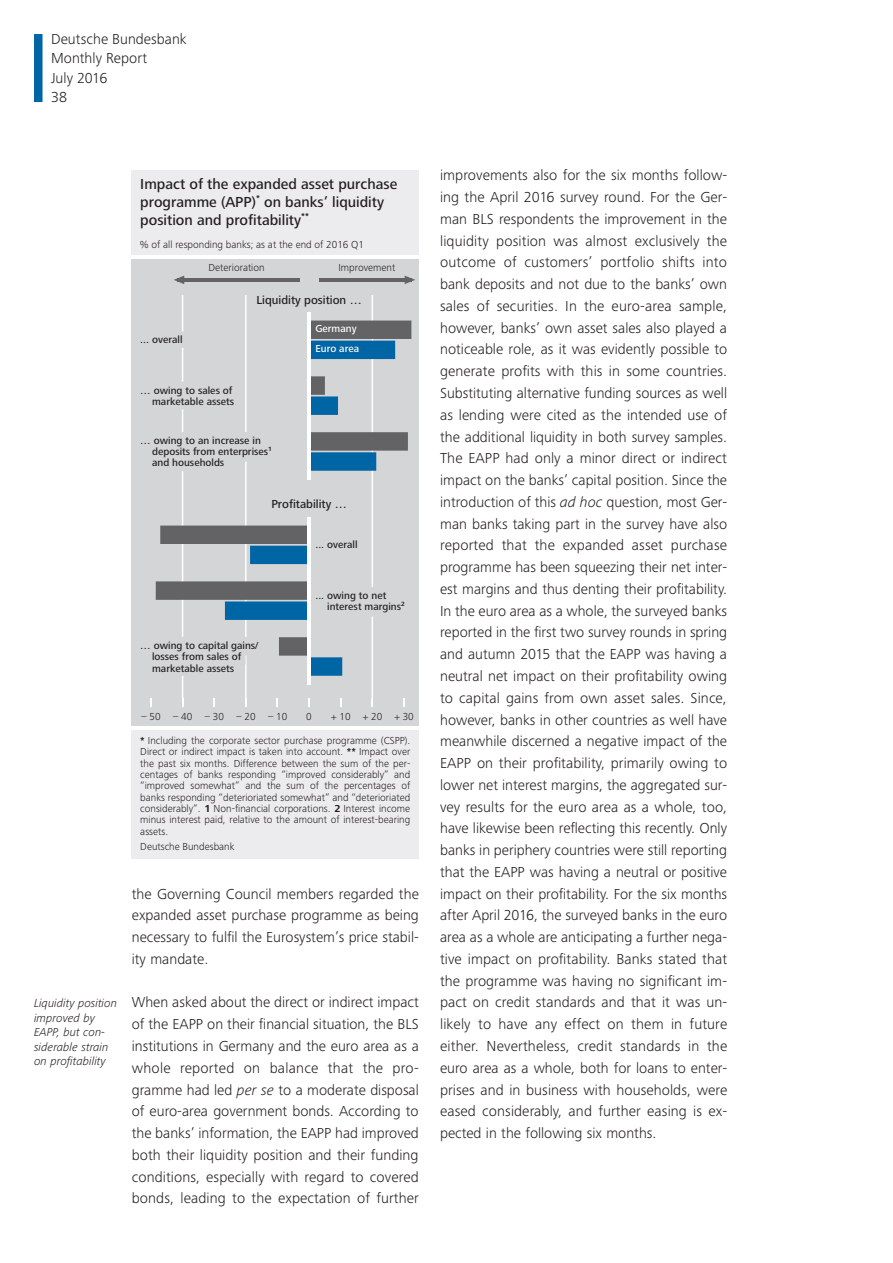
<style>
.page{position:relative;width:893px;height:1263px;background:#fff}
.page>*{position:absolute;margin:0;border:0;box-sizing:border-box;transform-origin:0 0}
.t1{font:300 15px/21.8px "Frutiger Next LTW1 G";color:#231f20;text-align:justify}
.t2{font:500 15px/18px "Frutiger Next LTCE";color:#231f20}
.t3{font:italic 300 12px/14.4px "Frutiger Next LTW1 G";color:#231f20}
.t4{font:500 12px "Frutiger Next LTCE";color:#231f20}
.t5{font:300 10.5px/11.4px "Frutiger Next LTCE";color:#231f20;text-align:justify}
.t6{font:500 10.5px/11.4px "Frutiger Next LTCE";color:#231f20}
.t7{font:500 10.5px "Frutiger Next LTCE";color:#fff}
.s1{font-weight:700}
.s2{font-style:italic}
</style>
<div class="page">
<div style="left:132px;top:170px;width:287px;height:689px;background:#ececee"></div>
<div style="left:132px;top:257px;width:287px;height:471px;background:#d4d5d7"></div>
<hr style="left:132px;top:726px;width:287px;height:3px;background:#fff">
<hr style="left:132px;top:255px;width:287px;height:3px;background:#fff">
<hr style="left:319px;top:278px;width:93px;height:3px;background:#636366">
<svg style="left:405px;top:276px;width:10px;height:8px"></svg>
<hr style="left:177px;top:278px;width:123px;height:3px;background:#636366">
<svg style="left:174px;top:276px;width:10px;height:8px"></svg>
<svg style="left:150px;top:295px;width:261px;height:412px"></svg>
<hr style="left:308px;top:312px;width:3px;height:167px;background:#fff">
<svg style="left:34px;top:34px;width:9px;height:68px"></svg>
<p class="t1" style="left:51px;top:29px;width:137px;line-height:19.4px;text-align:left">Deutsche Bundesbank<br>Monthly Report<br>July 2016<br>38</p>
<p class="t2" style="left:140px;top:176px;width:259px">Impact of the expanded asset purchase programme (APP)<sup>*</sup> on banks’ liquidity position and profitability<sup>**</sup></p>
<p class="t5" style="left:140px;top:240px;width:226px">% of all responding banks; as at the end of 2016 Q1</p>
<p class="t5" style="left:209px;top:263px;width:58px">Deterioration</p>
<p class="t5" style="left:338px;top:263px;width:58px">Improvement</p>
<p class="t6" style="left:140px;top:335px;width:44px">... overall</p>
<p class="t4" style="left:256px;top:295px;width:107px">Liquidity position …</p>
<p class="t7" style="left:315px;top:325px;width:43px">Germany</p>
<p class="t7" style="left:315px;top:344px;width:45px">Euro area</p>
<p class="t6" style="left:140px;top:385px;width:95px;text-align:right">… owing to sales of marketable assets</p>
<p class="t6" style="left:152px;top:435px;width:121px;text-indent:-12px">… owing to an increase in deposits from enterprises<sup>1 </sup>and households</p>
<p class="t4" style="left:271px;top:499px;width:77px">Profitability …</p>
<p class="t6" style="left:315px;top:540px;width:44px">... overall</p>
<p class="t6" style="left:152px;top:640px;width:108px;text-indent:-12px">… owing to capital gains/ losses from sales of marketable assets</p>
<p class="t6" style="left:327px;top:590px;width:79px;text-indent:-12px">... owing to net interest margins<sup>2</sup></p>
<p class="t3" style="left:34px;top:996px;width:84px">Liquidity position improved by<br>EAPP, but con&shy;siderable strain on profitability</p>
<p class="t5" style="left:142px;top:711px;width:147px">– 50 – 40 – 30 – 20 – 10</p>
<p class="t5" style="left:306px;top:711px;width:7px">0</p>
<p class="t5" style="left:331px;top:711px;width:84px">+ 10 + 20 + 30</p>
<p class="t5" style="left:140px;top:735px;width:272px"><span class="s1">*</span> Including the corporate sector purchase programme (CSPP).<br>Direct or indirect impact is taken into account. <span class="s1">**</span> Impact over the past six months. Difference between the sum of the per&shy;centages of banks responding “improved considerably” and “improved somewhat” and the sum of the percentages of banks responding “deterioriated somewhat” and “deterioriated considerably”. <span class="s1">1</span> Non-financial corporations. <span class="s1">2</span> Interest income minus interest paid, relative to the amount of interest-bearing assets.</p>
<p class="t5" style="left:140px;top:842px;width:96px">Deutsche Bundesbank</p>
<p class="t1" style="left:132px;top:883px;width:289px">the Governing Council members regarded the expanded asset purchase programme as being necessary to fulfil the Eurosystem’s price stabil&shy;ity mandate.</p>
<p class="t1" style="left:132px;top:991px;width:289px">When asked about the direct or indirect impact of the EAPP on their financial situation, the BLS institutions in Germany and the euro area as a whole reported on balance that the pro&shy;gramme had led <span class="s2">per se</span> to a moderate disposal of euro-area government bonds. According to the banks’ information, the EAPP had improved both their liquidity position and their funding conditions, especially with regard to covered bonds, leading to the expectation of further</p>
<p class="t1" style="left:440px;top:164px;width:289px">improvements also for the six months follow&shy;ing the April 2016 survey round. For the Ger&shy;man BLS respondents the improvement in the liquidity position was almost exclusively the outcome of customers’ portfolio shifts into bank deposits and not due to the banks’ own sales of securities. In the euro-area sample, however, banks’ own asset sales also played a noticeable role, as it was evidently possible to generate profits with this in some countries.<br>Substituting alternative funding sources as well as lending were cited as the intended use of the additional liquidity in both survey samples.<br>The EAPP had only a minor direct or indirect impact on the banks’ capital position. Since the introduction of this <span class="s2">ad hoc</span> question, most Ger&shy;man banks taking part in the survey have also reported that the expanded asset purchase programme has been squeezing their net inter&shy;est margins and thus denting their profitability.<br>In the euro area as a whole, the surveyed banks reported in the first two survey rounds in spring and autumn 2015 that the EAPP was having a neutral net impact on their profitability owing to capital gains from own asset sales. Since, however, banks in other countries as well have meanwhile discerned a negative impact of the EAPP on their profitability, primarily owing to lower net interest margins, the aggregated sur&shy;vey results for the euro area as a whole, too, have likewise been reflecting this recently. Only banks in periphery countries were still reporting that the EAPP was having a neutral or positive impact on their profitability. For the six months after April 2016, the surveyed banks in the euro area as a whole are anticipating a further nega&shy;tive impact on profitability. Banks stated that the programme was having no significant im&shy;pact on credit standards and that it was un&shy;likely to have any effect on them in future either. Nevertheless, credit standards in the euro area as a whole, both for loans to enter&shy;prises and in business with households, were eased considerably, and further easing is ex&shy;pected in the following six months.</p>
</div>
